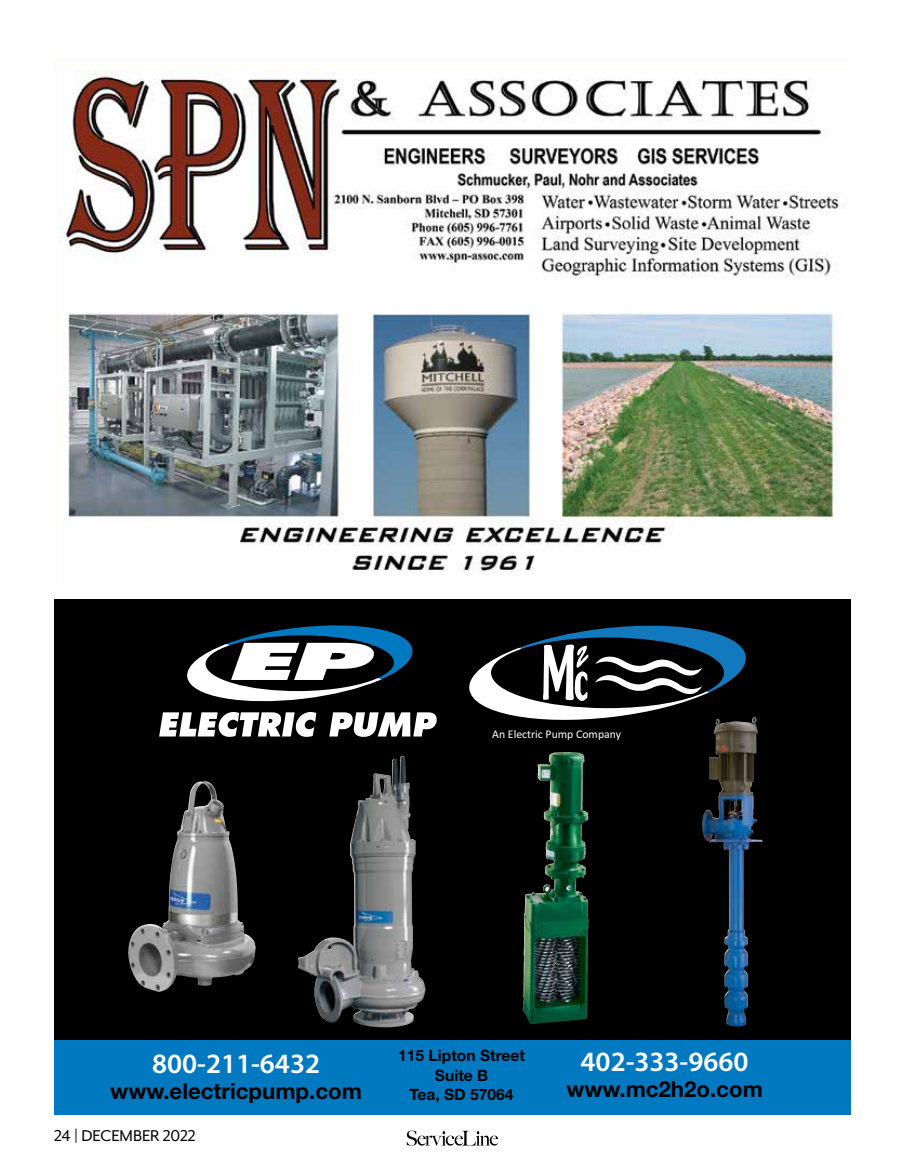
<style>
.page{position:relative;width:905px;height:1168px;background:#fff}
.page>*{position:absolute;margin:0;border:0;box-sizing:border-box;transform-origin:0 0}
.t1{font:600 28.05px "Myriad Pro";color:#fff}
.t2{font:700 22.2px "Helvetica Neue LT Std";color:#000}
.t3{font:18px "Mr Eaves XL Mod OT";letter-spacing:-.015em;color:#000}
.t4{font:700 15.6px/19.5px "Helvetica Neue LT Std";color:#000;text-align:center}
.t5{font:11.7px "Calibri";color:#fff}
</style>
<div class="page">
<svg style="left:407px;top:1130px;width:91px;height:16px"></svg>
<div style="left:54px;top:599px;width:796px;height:515px;background:#000"></div>
<div style="left:54px;top:1040px;width:796px;height:74px;background:#0079c1"></div>
<svg style="left:159px;top:712px;width:157px;height:25px"></svg>
<svg style="left:329px;top:712px;width:107px;height:25px"></svg>
<svg style="left:187px;top:625px;width:226px;height:77px"></svg>
<svg style="left:469px;top:626px;width:276px;height:94px"></svg>
<img style="left:523px;top:752px;width:40px;height:272px">
<img style="left:128px;top:781px;width:96px;height:211px">
<img style="left:298px;top:756px;width:128px;height:272px">
<img style="left:702px;top:719px;width:60px;height:307px">
<img style="left:54px;top:59px;width:786px;height:513px">
<p class="t5" style="left:492px;top:726px;width:130px">An Electric Pump Company</p>
<p class="t1" style="left:152px;top:1046px;width:169px">800-211-6432</p>
<p class="t2" style="left:110px;top:1078px;width:253px">www.electricpump.com</p>
<p class="t3" style="left:54px;top:1126px;width:143px">24 | DECEMBER 2022</p>
<p class="t4" style="left:398px;top:1045px;width:128px">115 Lipton Street<br>Suite B<br>Tea, SD 57064</p>
<p class="t1" style="left:580px;top:1044px;width:169px">402-333-9660</p>
<p class="t2" style="left:566px;top:1076px;width:198px">www.mc2h2o.com</p>
</div>
